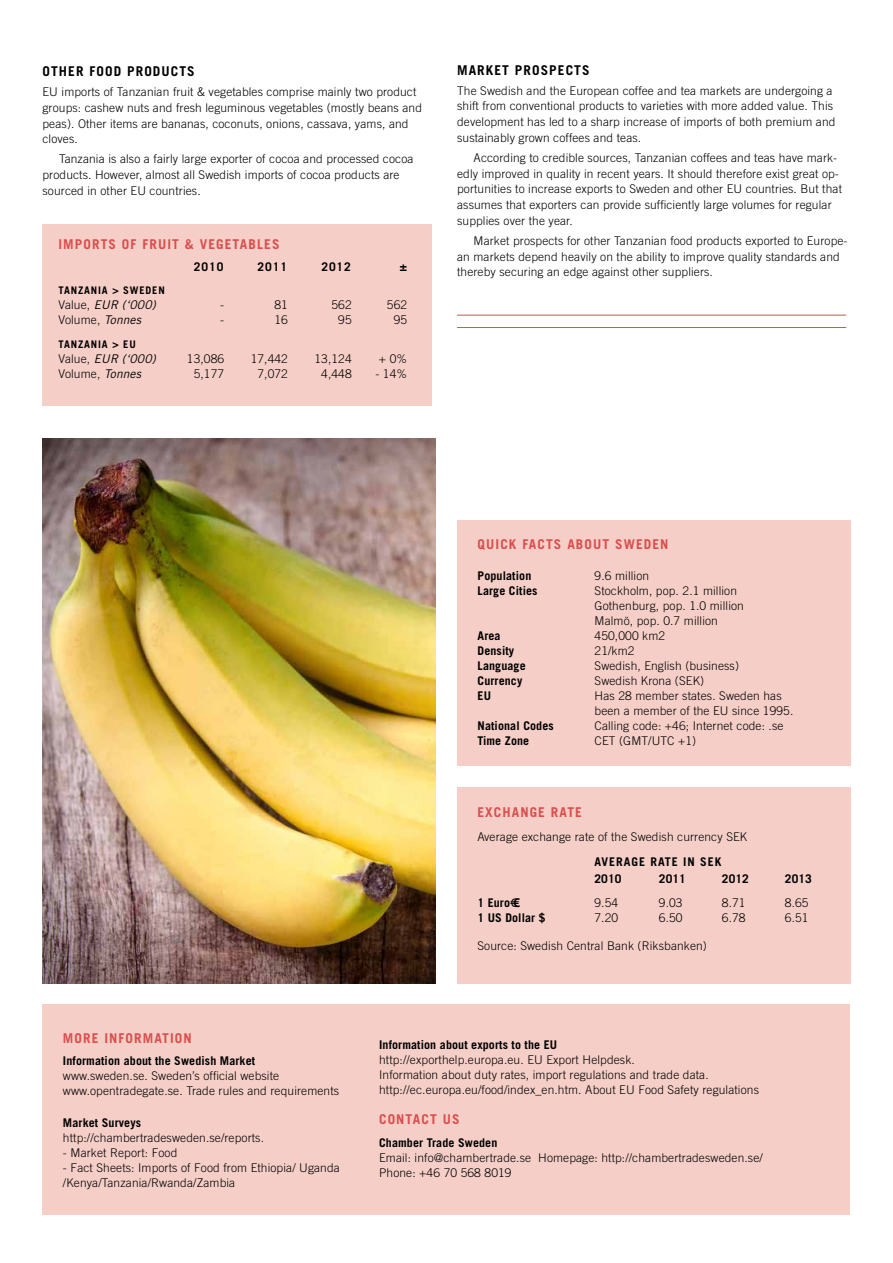
<style>
.page{position:relative;width:893px;height:1263px;background:#fff}
.page>*{position:absolute;margin:0;border:0;box-sizing:border-box;transform-origin:0 0}
.t1{font:700 13.5px "Trade Gothic";letter-spacing:.08em;color:#da4e4e}
.t2{font:700 13.5px "Trade Gothic";letter-spacing:.08em;color:#000}
.t3{font:300 12px/15.8px "Trade Gothic";letter-spacing:.01em;color:#000}
.t4{font:700 12px "Trade Gothic";letter-spacing:.01em;color:#000}
.t5{font:italic 12px "Trade Gothic";letter-spacing:.01em;color:#000}
.t6{font:700 12px/16.5px "Trade Gothic";letter-spacing:.08em;color:#000}
.t7{font:700 10.5px "Trade Gothic";letter-spacing:.08em;color:#000}
.s1{font-weight:300;font-style:normal}
.s2{font-weight:400;font-style:italic}
.s3{font-family:"Arial"}
</style>
<div class="page">
<div style="left:457px;top:521px;width:393px;height:245px;background:#f5cfc7"></div>
<div style="left:457px;top:787px;width:393px;height:196px;background:#f5cfc7"></div>
<div style="left:43px;top:1005px;width:807px;height:210px;background:#f5cfc7"></div>
<hr style="left:457px;top:315px;width:389px;height:1px;background:#da4e4e">
<hr style="left:457px;top:327px;width:389px;height:1px;background:#da4e4e">
<img style="left:43px;top:438px;width:393px;height:545px">
<div style="left:43px;top:224px;width:389px;height:181px;background:#f5cfc7"></div>
<p class="t2" style="left:43px;top:63px;width:10px">OTHER</p>
<p class="t2" style="left:90px;top:63px;width:16px">FOOD</p>
<p class="t2" style="left:127px;top:63px;width:9px">PROD</p>
<p class="t2" style="left:162px;top:63px;width:35px">UCTS</p>
<p class="t3" style="left:43px;top:84px;width:381px">EU imports of Tanzanian fruit &amp; vegetables comprise mainly two product groups: cashew nuts and fresh leguminous vegetables (mostly beans and peas). Other items are bananas, coconuts, onions, cassava, yams, and cloves.</p>
<p class="t3" style="left:43px;top:151px;width:372px;text-indent:16px">Tanzania is also a fairly large exporter of cocoa and processed cocoa products. However, almost all Swedish imports of cocoa products are sourced in other EU countries.</p>
<p class="t1" style="left:58px;top:236px;width:9px">IMPORT</p>
<p class="t1" style="left:108px;top:236px;width:173px">S OF FRUIT &amp; VEGETABLES</p>
<p class="t4" style="left:194px;top:260px;width:31px">2010</p>
<p class="t4" style="left:258px;top:260px;width:31px">2011</p>
<p class="t4" style="left:321px;top:260px;width:31px">2012</p>
<p class="t4" style="left:400px;top:260px;width:9px">±</p>
<p class="t7" style="left:58px;top:283px;width:80px">TANZANIA &gt; SWEDE</p>
<p class="t7" style="left:158px;top:283px;width:8px">N</p>
<p class="t5" style="left:58px;top:297px;width:99px"><span class="s1">Value,</span> EUR (‘000)</p>
<p class="t3" style="left:220px;top:296px;width:5px">-</p>
<p class="t3" style="left:275px;top:296px;width:15px">81</p>
<p class="t3" style="left:332px;top:296px;width:22px">562</p>
<p class="t3" style="left:387px;top:296px;width:22px">562</p>
<p class="t3" style="left:58px;top:311px;width:84px">Volume, <span class="s2">Tonnes</span></p>
<p class="t3" style="left:220px;top:311px;width:5px">-</p>
<p class="t3" style="left:275px;top:311px;width:15px">16</p>
<p class="t3" style="left:338px;top:311px;width:15px">95</p>
<p class="t3" style="left:394px;top:311px;width:15px">95</p>
<p class="t7" style="left:58px;top:337px;width:79px">TANZANIA &gt; EU</p>
<p class="t5" style="left:58px;top:351px;width:99px"><span class="s1">Value,</span> EUR (‘000)</p>
<p class="t3" style="left:187px;top:350px;width:39px">13,086</p>
<p class="t3" style="left:251px;top:350px;width:39px">17,442</p>
<p class="t3" style="left:314px;top:350px;width:39px">13,124</p>
<p class="t3" style="left:379px;top:350px;width:30px">+ 0%</p>
<p class="t3" style="left:58px;top:365px;width:84px">Volume, <span class="s2">Tonnes</span></p>
<p class="t3" style="left:194px;top:365px;width:32px">5,177</p>
<p class="t3" style="left:257px;top:365px;width:32px">7,072</p>
<p class="t3" style="left:321px;top:365px;width:32px">4,448</p>
<p class="t3" style="left:375px;top:365px;width:33px">- 14%</p>
<p class="t2" style="left:457px;top:62px;width:29px">MARKET</p>
<p class="t2" style="left:515px;top:62px;width:9px">PRO</p>
<p class="t2" style="left:541px;top:62px;width:50px">SPECTS</p>
<p class="t3" style="left:457px;top:82px;width:380px">The Swedish and the European coffee and tea markets are undergoing a shift from conventional products to varieties with more added value. This development has led to a sharp increase of imports of both premium and sustainably grown coffees and teas.</p>
<p class="t3" style="left:457px;top:150px;width:386px;text-indent:16px">According to credible sources, Tanzanian coffees and teas have mark&shy;edly improved in quality in recent years. It should therefore exist great op&shy;portunities to increase exports to Sweden and other EU countries. But that assumes that exporters can provide sufficiently large volumes for regular supplies over the year.</p>
<p class="t3" style="left:457px;top:233px;width:392px;text-indent:16px">Market prospects for other Tanzanian food products exported to Europe&shy;an markets depend heavily on the ability to improve quality standards and thereby securing an edge against other suppliers.</p>
<p class="t1" style="left:478px;top:536px;width:191px">Quick Facts about Sweden</p>
<p class="t4" style="left:478px;top:569px;width:55px">Population</p>
<p class="t3" style="left:595px;top:568px;width:56px">9.6 million</p>
<p class="t4" style="left:478px;top:584px;width:61px">Large Cities</p>
<p class="t3" style="left:595px;top:583px;width:151px;line-height:15px">Stockholm, pop. 2.1 million<br>Gothenburg, pop. 1.0 million<br>Malmö, pop. 0.7 million</p>
<p class="t4" style="left:478px;top:629px;width:25px">Area</p>
<p class="t3" style="left:595px;top:628px;width:72px">450,000 km2</p>
<p class="t4" style="left:478px;top:644px;width:38px">Density</p>
<p class="t3" style="left:595px;top:643px;width:41px">21/km2</p>
<p class="t4" style="left:478px;top:659px;width:50px">Language</p>
<p class="t3" style="left:595px;top:658px;width:146px">Swedish, English (business)</p>
<p class="t4" style="left:478px;top:674px;width:46px">Currency</p>
<p class="t3" style="left:595px;top:673px;width:111px">Swedish Krona (SEK)</p>
<p class="t4" style="left:478px;top:689px;width:15px">EU</p>
<p class="t3" style="left:595px;top:688px;width:200px;line-height:15px">Has 28 member states. Sweden has been a member of the EU since 1995.</p>
<p class="t4" style="left:478px;top:719px;width:78px">National Codes</p>
<p class="t3" style="left:595px;top:718px;width:190px">Calling code: +46; Internet code: .se</p>
<p class="t4" style="left:478px;top:734px;width:53px">Time Zone</p>
<p class="t3" style="left:595px;top:733px;width:103px">CET (GMT/UTC +1)</p>
<p class="t1" style="left:477px;top:804px;width:98px">EXCHANGE RATE</p>
<p class="t3" style="left:477px;top:828px;width:271px">Average exchange rate of the Swedish currency SEK</p>
<p class="t6" style="left:594px;top:853px;width:121px">Averag e rate in SEK<br>2010</p>
<p class="t4" style="left:659px;top:871px;width:29px">2011</p>
<p class="t4" style="left:722px;top:871px;width:29px">2012</p>
<p class="t4" style="left:785px;top:871px;width:29px">2013</p>
<p class="t4" style="left:477px;top:895px;width:44px">1 Euro€<span class="s3">€</span></p>
<p class="t3" style="left:594px;top:894px;width:25px">9.54</p>
<p class="t3" style="left:659px;top:894px;width:25px">9.03</p>
<p class="t3" style="left:722px;top:894px;width:25px">8.71</p>
<p class="t3" style="left:785px;top:894px;width:25px">8.65</p>
<p class="t4" style="left:477px;top:910px;width:70px">1 US Dollar $</p>
<p class="t3" style="left:594px;top:909px;width:25px">7.20</p>
<p class="t3" style="left:659px;top:909px;width:25px">6.50</p>
<p class="t3" style="left:722px;top:909px;width:25px">6.78</p>
<p class="t3" style="left:785px;top:909px;width:25px">6.51</p>
<p class="t3" style="left:477px;top:937px;width:231px">Source: Swedish Central Bank (Riksbanken)</p>
<p class="t1" style="left:63px;top:1030px;width:128px">More Information</p>
<p class="t4" style="left:63px;top:1054px;width:194px">Information about the Swedish Market</p>
<p class="t3" style="left:63px;top:1068px;width:278px;line-height:15px">www.sweden.se. Sweden’s official website www.opentradegate.se. Trade rules and requirements</p>
<p class="t4" style="left:63px;top:1115px;width:80px">Market Surveys</p>
<p class="t3" style="left:63px;top:1129px;width:203px">http://chambertradesweden.se/reports.</p>
<p class="t3" style="left:63px;top:1144px;width:116px">- Market Report: Food</p>
<p class="t3" style="left:63px;top:1160px;width:278px;line-height:15px">- Fact Sheets: Imports of Food from Ethiopia/ Uganda /Kenya/Tanzania/Rwanda/Zambia</p>
<p class="t4" style="left:379px;top:1038px;width:180px">Information about exports to the EU</p>
<p class="t3" style="left:379px;top:1052px;width:381px;line-height:15px">http://exporthelp.europa.eu. EU Export Helpdesk.<br>Information about duty rates, import regulations and trade data. http://ec.europa.eu/food/index_en.htm. About EU Food Safety regulations</p>
<p class="t1" style="left:379px;top:1111px;width:80px">Contact Us</p>
<p class="t4" style="left:379px;top:1135px;width:120px">Chamber Trade Sweden</p>
<p class="t3" style="left:379px;top:1150px;width:385px;line-height:15px">Email: info@chambertrade.se Homepage: http://chambertradesweden.se/<br>Phone: +46 70 568 8019</p>
</div>
